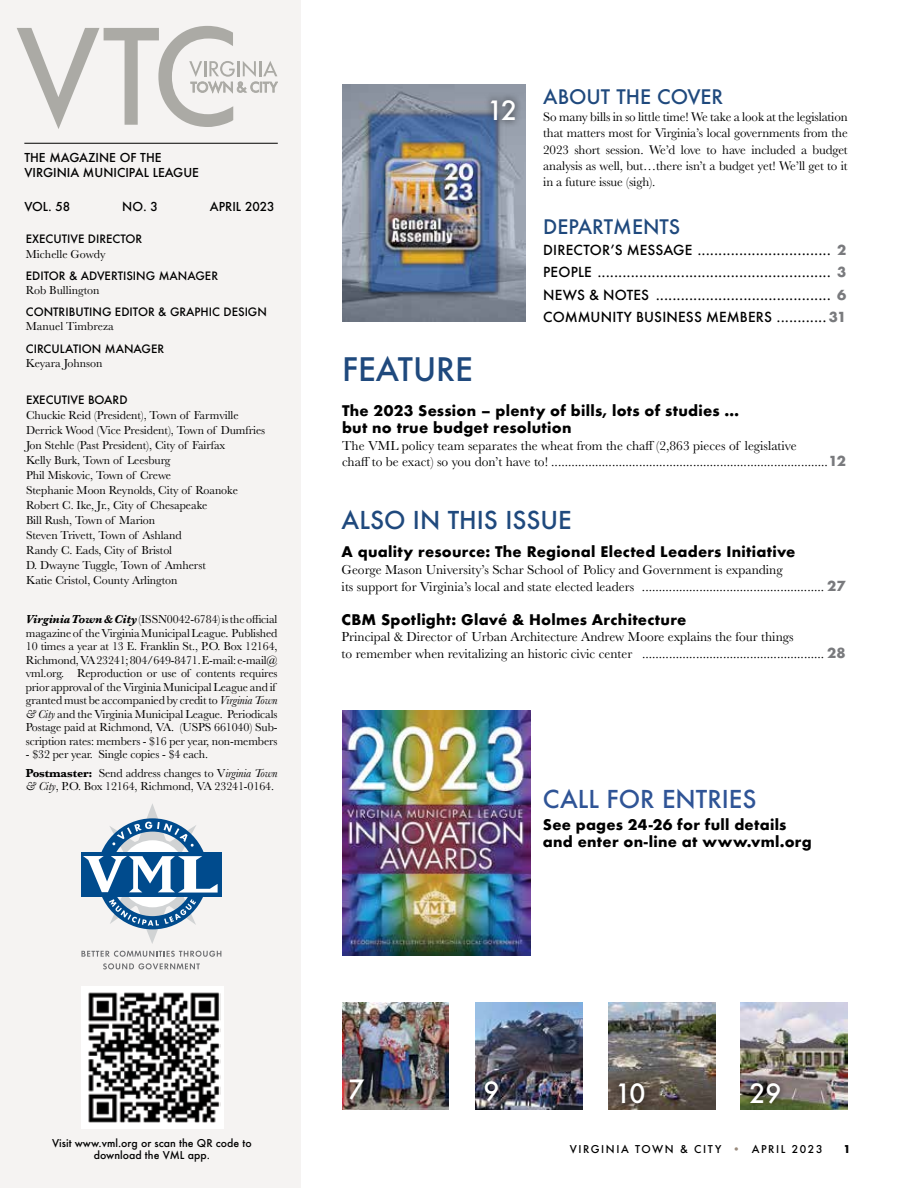
<style>
.page{position:relative;width:918px;height:1188px;background:#fff}
.page>*{position:absolute;margin:0;border:0;box-sizing:border-box;transform-origin:0 0}
.t1{font:500 31.5px "Futura";color:#1f497d}
.t2{font:500 25.8px "Futura";color:#fff}
.t3{font:500 24px "Futura";color:#1f497d}
.t4{font:500 24px "Futura";color:#2f5496}
.t5{font:500 19.5px "Futura";color:#1f497d}
.t6{font:700 14.25px/16.8px "Futura";letter-spacing:.02em;color:#000}
.t7{font:13.5px/16.8px "Baskerville";color:#000}
.t8{font:500 13.5px/22.4px "Futura";letter-spacing:.01em;color:#000;text-align:justify}
.t9{font:13.05px/16.5px "Baskerville";letter-spacing:-.01em;color:#000;text-align:justify}
.t10{font:12px/15px "Baskerville";letter-spacing:-.01em;color:#000}
.t11{font:500 12px/14.4px "Futura";color:#000}
.t12{font:500 11.25px "Futura";color:#000}
.t13{font:500 10.5px/12px "Futura";color:#000;text-align:center}
.t14{font:500 10.5px "Futura";letter-spacing:.15em;color:#000}
.t15{font:700 10.5px "Futura";color:#000}
.s1{font-weight:700;font-style:italic}
.s2{font-style:italic}
.s3{font-weight:700}
.s4{font-weight:700;color:#797a7d}
.s5{font-family:"Futura";font-weight:700;color:#797a7d}
.s6{color:#9a8b7d}
</style>
<div class="page">
<img style="left:342px;top:85px;width:183px;height:237px">
<div style="left:0;top:0;width:300px;height:1188px;background:#f5f3f2"></div>
<div style="left:484px;top:92px;width:39px;height:36px;background:#000;opacity:.75"></div>
<svg style="left:17px;top:26px;width:261px;height:103px"></svg>
<hr style="left:24px;top:143px;width:254px;height:1px;background:#000">
<div style="left:81px;top:852px;width:141px;height:45px;background:#004b8d"></div>
<svg style="left:83px;top:804px;width:135px;height:140px"></svg>
<svg style="left:81px;top:951px;width:140px;height:6px"></svg>
<svg style="left:103px;top:963px;width:97px;height:6px"></svg>
<div style="left:81px;top:986px;width:143px;height:142px;background:#fff"></div>
<img style="left:88px;top:992px;width:132px;height:131px">
<img style="left:740px;top:1002px;width:107px;height:107px">
<img style="left:609px;top:1002px;width:107px;height:107px">
<img style="left:475px;top:1002px;width:107px;height:107px">
<img style="left:342px;top:1002px;width:107px;height:107px">
<div style="left:342px;top:1072px;width:29px;height:35px;background:#000;opacity:.75"></div>
<div style="left:612px;top:1075px;width:40px;height:36px;background:#000;opacity:.75"></div>
<div style="left:743px;top:1075px;width:45px;height:36px;background:#000;opacity:.75"></div>
<div style="left:477px;top:1074px;width:29px;height:36px;background:#000;opacity:.75"></div>
<img style="left:342px;top:710px;width:188px;height:246px">
<p class="t11" style="left:24px;top:151px;width:176px">THE MAGAZINE OF THE<br>VIRGINIA MUNICIPAL LEAGUE</p>
<p class="t11" style="left:24px;top:199px;width:47px">VOL. 58</p>
<p class="t11" style="left:122px;top:199px;width:37px">NO. 3</p>
<p class="t11" style="left:210px;top:199px;width:66px">APRIL 2023</p>
<p class="t12" style="left:26px;top:231px;width:118px">EXECUTIVE DIRECTOR</p>
<p class="t10" style="left:26px;top:246px;width:81px">Michelle Gowdy</p>
<p class="t12" style="left:26px;top:268px;width:194px">EDITOR &amp; ADVERTISING MANAGER</p>
<p class="t10" style="left:26px;top:283px;width:75px">Rob Bullington</p>
<p class="t12" style="left:26px;top:304px;width:243px">CONTRIBUTING EDITOR &amp; GRAPHIC DESIGN</p>
<p class="t10" style="left:26px;top:319px;width:89px">Manuel Timbreza</p>
<p class="t12" style="left:26px;top:341px;width:140px">CIRCULATION MANAGER</p>
<p class="t10" style="left:26px;top:356px;width:78px">Keyara Johnson</p>
<p class="t12" style="left:26px;top:392px;width:103px">EXECUTIVE BOARD</p>
<p class="t10" style="left:26px;top:408px;width:241px">Chuckie Reid (President), Town of Farmville Derrick Wood (Vice President), Town of Dumfries Jon Stehle (Past President), City of Fairfax<br>Kelly Burk, Town of Leesburg<br>Phil Miskovic, Town of Crewe<br>Stephanie Moon Reynolds, City of Roanoke Robert C. Ike, Jr., City of Chesapeake<br>Bill Rush, Town of Marion<br>Steven Trivett, Town of Ashland<br>Randy C. Eads, City of Bristol<br>D. Dwayne Tuggle, Town of Amherst<br>Katie Cristol, County Arlington</p>
<p class="t10" style="left:26px;top:613px;width:253px;line-height:13.5px"><span class="s1">Virginia Town &amp; City</span> (ISSN0042-6784) is the official magazine of the Virginia Municipal League. Published 10 times a year at 13 E. Franklin St., P.O. Box 12164, Richmond, VA 23241; 804/649-8471. E-mail: e-mail@ vml.org. Reproduction or use of contents requires prior approval of the Virginia Municipal League and if granted must be accompanied by credit to <span class="s2">Virginia Town &amp; City</span> and the Virginia Municipal League. Periodicals Postage paid at Richmond, VA. (USPS 661040) Sub&shy;scription rates: members - $16 per year, non-members</p>
<p class="t10" style="left:26px;top:745px;width:253px;line-height:18.9px">- $32 per year. Single copies - $4 each.<br><span class="s3">Postmaster:</span> Send address changes to V<span class="s2">irginia Town</span></p>
<p class="t10" style="left:26px;top:779px;width:250px"><span class="s2">&amp; City</span>, P.O. Box 12164, Richmond, VA 23241-0164.</p>
<h2 class="t2" style="left:487px;top:92px;width:31px">12</h2>
<h1 class="t1" style="left:342px;top:348px;width:133px">FEATURE</h1>
<h3 class="t5" style="left:543px;top:83px;width:182px">ABOUT THE COVER</h3>
<p class="t9" style="left:543px;top:108px;width:306px">So many bills in so little time! We take a look at the legislation that matters most for Virginia’s local governments from the 2023 short session. We’d love to have included a budget analysis as well, but…there isn’t a budget yet! We’ll get to it in a future issue (sigh).</p>
<h3 class="t5" style="left:543px;top:213px;width:139px">DEPARTMENTS</h3>
<p class="t8" style="left:543px;top:239px;width:305px">DIRECTOR’S MESSAGE ................................ <span class="s4">2<br></span>PEOPLE ........................................................ <span class="s4">3<br></span>NEWS &amp; NOTES .......................................... <span class="s4">6<br></span>COMMUNITY BUSINESS MEMBERS ............<span class="s4">31</span></p>
<p class="t6" style="left:342px;top:402px;width:399px">The 2023 Session – plenty of bills, lots of studies … but no true budget resolution</p>
<p class="t7" style="left:342px;top:437px;width:506px">The VML policy team separates the wheat from the chaff (2,863 pieces of legislative<br>chaff to be exact) so you don’t have to! ..................................................................................<span class="s5">12</span></p>
<h3 class="t3" style="left:342px;top:504px;width:232px">ALSO IN THIS ISSUE</h3>
<p class="t6" style="left:342px;top:544px;width:455px">A quality resource: The Regional Elected Leaders Initiative</p>
<p class="t7" style="left:342px;top:562px;width:505px">George Mason University’s Schar School of Policy and Government is expanding<br>its support for Virginia’s local and state elected leaders ...................................................... <span class="s5">27</span></p>
<p class="t6" style="left:342px;top:611px;width:346px">CBM Spotlight: Glavé &amp; Holmes Architecture</p>
<p class="t7" style="left:342px;top:629px;width:505px">Principal &amp; Director of Urban Architecture Andrew Moore explains the four things<br>to remember when revitalizing an historic civic center ...................................................... <span class="s5">28</span></p>
<h3 class="t4" style="left:543px;top:783px;width:215px">CALL FOR ENTRIES</h3>
<p class="t6" style="left:543px;top:817px;width:270px">See pages 24-26 for full details and enter on-line at www.vml.org</p>
<p class="t13" style="left:52px;top:1137px;width:201px">Visit www.vml.org or scan the QR code to download the VML app.</p>
<h2 class="t2" style="left:348px;top:1072px;width:17px">7</h2>
<h2 class="t2" style="left:484px;top:1074px;width:17px">9</h2>
<h2 class="t2" style="left:615px;top:1076px;width:32px">10</h2>
<h2 class="t2" style="left:750px;top:1076px;width:33px">29</h2>
<p class="t14" style="left:570px;top:1142px;width:254px">VIRGINIA TOWN &amp; CITY <span class="s6">•</span> APRIL 2023</p>
<p class="t15" style="left:843px;top:1142px;width:9px">1</p>
</div>
